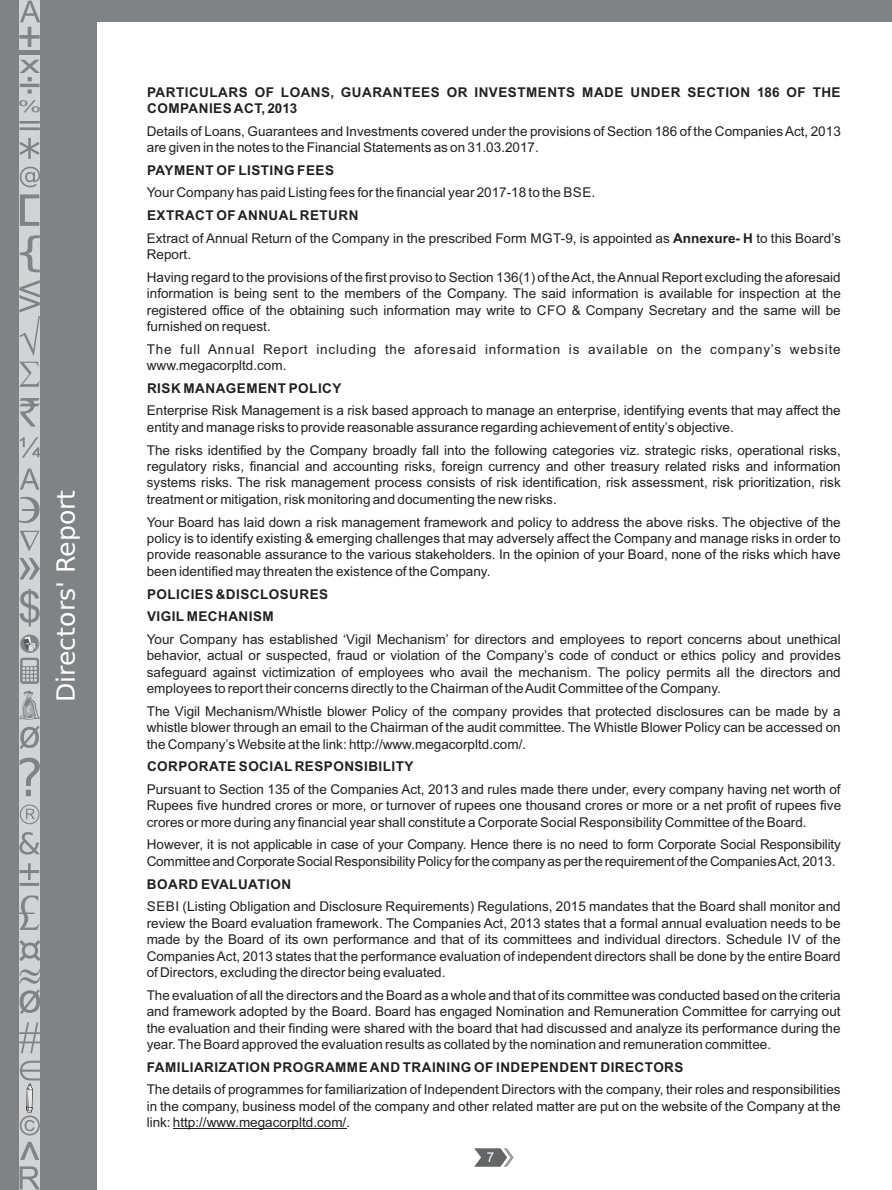
<style>
.page{position:relative;width:892px;height:1190px;background:#fff}
.page>*{position:absolute;margin:0;border:0;box-sizing:border-box;transform-origin:0 0}
.t1{font:42.9px "Arial";color:#808285}
.t2{font:25.2px "Rupee Foradian";color:#fff}
.t3{font:16.35px "Arial";color:#808285;scale:1.64 1}
.t4{font:13.5px/16.5px "Arial";color:#231f20;text-align:justify}
.t5{font:700 13.5px/16.5px "Arial";letter-spacing:.035em;color:#231f20}
.t6{font:13.5px/16.5px "Arial";letter-spacing:.06em;color:#231f20}
.t7{font:13.5px "Arial";color:#fff}
.s1{font-size:45.75px}
.s2{font-weight:700}
</style>
<div class="page">
<div style="left:0;top:0;width:891px;height:22px;background:#808285"></div>
<div style="left:0;top:0;width:96px;height:1189px;background:#808285"></div>
<div style="left:20px;top:0;width:20px;height:1189px;background:#d1d3d4"></div>
<svg style="left:19px;top:138px;width:21px;height:21px"></svg>
<hr style="left:20px;top:121px;width:20px;height:3px;background:#808285">
<hr style="left:20px;top:127px;width:20px;height:3px;background:#808285">
<svg style="left:20px;top:166px;width:20px;height:21px"></svg>
<svg style="left:19px;top:398px;width:21px;height:28px"></svg>
<svg style="left:20px;top:194px;width:19px;height:32px"></svg>
<svg style="left:20px;top:235px;width:20px;height:37px"></svg>
<svg style="left:19px;top:1022px;width:21px;height:31px"></svg>
<svg style="left:19px;top:496px;width:21px;height:27px"></svg>
<svg style="left:19px;top:280px;width:21px;height:106px"></svg>
<svg style="left:20px;top:588px;width:20px;height:38px"></svg>
<svg style="left:20px;top:437px;width:20px;height:20px"></svg>
<svg style="left:19px;top:557px;width:21px;height:22px"></svg>
<svg style="left:28px;top:77px;width:4px;height:4px"></svg>
<hr style="left:20px;top:84px;width:20px;height:3px;background:#808285">
<svg style="left:28px;top:89px;width:4px;height:5px"></svg>
<svg style="left:20px;top:989px;width:20px;height:24px"></svg>
<svg style="left:20px;top:468px;width:19px;height:21px"></svg>
<svg style="left:19px;top:895px;width:21px;height:34px"></svg>
<svg style="left:20px;top:530px;width:20px;height:21px"></svg>
<svg style="left:20px;top:804px;width:20px;height:20px"></svg>
<svg style="left:20px;top:969px;width:20px;height:14px"></svg>
<svg style="left:19px;top:863px;width:20px;height:22px"></svg>
<svg style="left:20px;top:757px;width:20px;height:39px"></svg>
<svg style="left:19px;top:831px;width:21px;height:23px"></svg>
<svg style="left:19px;top:939px;width:21px;height:21px"></svg>
<svg style="left:20px;top:1px;width:20px;height:21px"></svg>
<svg style="left:20px;top:1166px;width:20px;height:23px"></svg>
<svg style="left:20px;top:1141px;width:19px;height:18px"></svg>
<svg style="left:19px;top:690px;width:21px;height:59px"></svg>
<svg style="left:19px;top:1060px;width:21px;height:75px"></svg>
<svg style="left:20px;top:634px;width:20px;height:49px"></svg>
<svg style="left:474px;top:1148px;width:39px;height:18px"></svg>
<h1 class="t1" style="left:17px;top:21px;width:27px">+<span class="s1">-</span><sub>x</sub></h1>
<p class="t3" style="left:18px;top:100px;width:16px">%</p>
<h2 class="t2" style="left:55px;top:702px;width:214px;rotate:-90deg">Directors' Report</h2>
<p class="t5" style="left:147px;top:85px;width:695px">PARTICULARS OF LOANS, GUARANTEES OR INVESTMENTS MADE UNDER SECTION 186 OF THE<br>COMPANIES ACT, 2013</p>
<p class="t4" style="left:147px;top:124px;width:695px">Details of Loans, Guarantees and Investments covered under the provisions of Section 186 of the Companies Act, 2013 are given in the notes to the Financial Statements as on 31.03.2017.</p>
<p class="t5" style="left:147px;top:163px;width:188px">PAYMENT OF LISTING FEES</p>
<p class="t4" style="left:147px;top:185px;width:450px">Your Company has paid Listing fees for the financial year 2017-18 to the BSE.</p>
<p class="t4" style="left:147px;top:205px;width:695px;line-height:22.6px"><span class="s2">EXTRACT OF ANNUAL RETURN<br></span>Extract of Annual Return of the Company in the prescribed Form MGT-9, is appointed as <span class="s2">Annexure- H</span> to this Board’s</p>
<p class="t4" style="left:147px;top:244px;width:695px;line-height:22.6px">Report.<br>Having regard to the provisions of the first proviso to Section 136(1) of the Act, the Annual Report excluding the aforesaid</p>
<p class="t4" style="left:147px;top:286px;width:695px">information is being sent to the members of the Company. The said information is available for inspection at the registered office of the obtaining such information may write to CFO &amp; Company Secretary and the same will be furnished on request.</p>
<p class="t6" style="left:147px;top:342px;width:695px">The full Annual Report including the aforesaid information is available on the company’s website www.megacorpltd.com.</p>
<p class="t5" style="left:147px;top:381px;width:196px">RISK MANAGEMENT POLICY</p>
<p class="t4" style="left:147px;top:403px;width:695px">Enterprise Risk Management is a risk based approach to manage an enterprise, identifying events that may affect the entity and manage risks to provide reasonable assurance regarding achievement of entity’s objective.</p>
<p class="t4" style="left:147px;top:442px;width:695px">The risks identified by the Company broadly fall into the following categories viz. strategic risks, operational risks, regulatory risks, financial and accounting risks, foreign currency and other treasury related risks and information systems risks. The risk management process consists of risk identification, risk assessment, risk prioritization, risk treatment or mitigation, risk monitoring and documenting the new risks.</p>
<p class="t4" style="left:147px;top:514px;width:695px">Your Board has laid down a risk management framework and policy to address the above risks. The objective of the policy is to identify existing &amp; emerging challenges that may adversely affect the Company and manage risks in order to provide reasonable assurance to the various stakeholders. In the opinion of your Board, none of the risks which have been identified may threaten the existence of the Company.</p>
<p class="t5" style="left:147px;top:583px;width:183px;line-height:22.6px">POLICIES &amp;DISCLOSURES<br>VIGIL MECHANISM</p>
<p class="t4" style="left:147px;top:632px;width:695px">Your Company has established ‘Vigil Mechanism’ for directors and employees to report concerns about unethical behavior, actual or suspected, fraud or violation of the Company’s code of conduct or ethics policy and provides safeguard against victimization of employees who avail the mechanism. The policy permits all the directors and employees to report their concerns directly to the Chairman of the Audit Committee of the Company.</p>
<p class="t4" style="left:147px;top:703px;width:695px">The Vigil Mechanism/Whistle blower Policy of the company provides that protected disclosures can be made by a whistle blower through an email to the Chairman of the audit committee. The Whistle Blower Policy can be accessed on the Company’s Website at the link: http://www.megacorpltd.com/.</p>
<p class="t5" style="left:147px;top:759px;width:268px">CORPORATE SOCIAL RESPONSIBILITY</p>
<p class="t4" style="left:147px;top:782px;width:696px">Pursuant to Section 135 of the Companies Act, 2013 and rules made there under, every company having net worth of Rupees five hundred crores or more, or turnover of rupees one thousand crores or more or a net profit of rupees five crores or more during any financial year shall constitute a Corporate Social Responsibility Committee of the Board.</p>
<p class="t4" style="left:147px;top:837px;width:695px">However, it is not applicable in case of your Company. Hence there is no need to form Corporate Social Responsibility<br>Committee andCorporateSocialResponsibilityPolicy forthe companyasperthe requirementoftheCompaniesAct,2013.</p>
<p class="t5" style="left:147px;top:876px;width:146px">BOARD EVALUATION</p>
<p class="t4" style="left:147px;top:899px;width:695px">SEBI (Listing Obligation and Disclosure Requirements) Regulations, 2015 mandates that the Board shall monitor and review the Board evaluation framework. The Companies Act, 2013 states that a formal annual evaluation needs to be made by the Board of its own performance and that of its committees and individual directors. Schedule IV of the Companies Act, 2013 states that the performance evaluation of independent directors shall be done by the entire Board of Directors, excluding the director being evaluated.</p>
<p class="t4" style="left:147px;top:987px;width:695px">The evaluation of all the directors and the Board as a whole and that of its committee was conducted based on the criteria and framework adopted by the Board. Board has engaged Nomination and Remuneration Committee for carrying out the evaluation and their finding were shared with the board that had discussed and analyze its performance during the year. The Board approved the evaluation results as collated by the nomination and remuneration committee.</p>
<p class="t5" style="left:147px;top:1059px;width:538px">FAMILIARIZATION PROGRAMME AND TRAINING OF INDEPENDENT DIRECTORS</p>
<p class="t4" style="left:147px;top:1082px;width:695px">The details of programmes for familiarization of Independent Directors with the company, their roles and responsibilities in the company, business model of the company and other related matter are put on the website of the Company at the link: http://www.megacorpltd.com/.</p>
<p class="t7" style="left:487px;top:1152px;width:9px">7</p>
</div>
